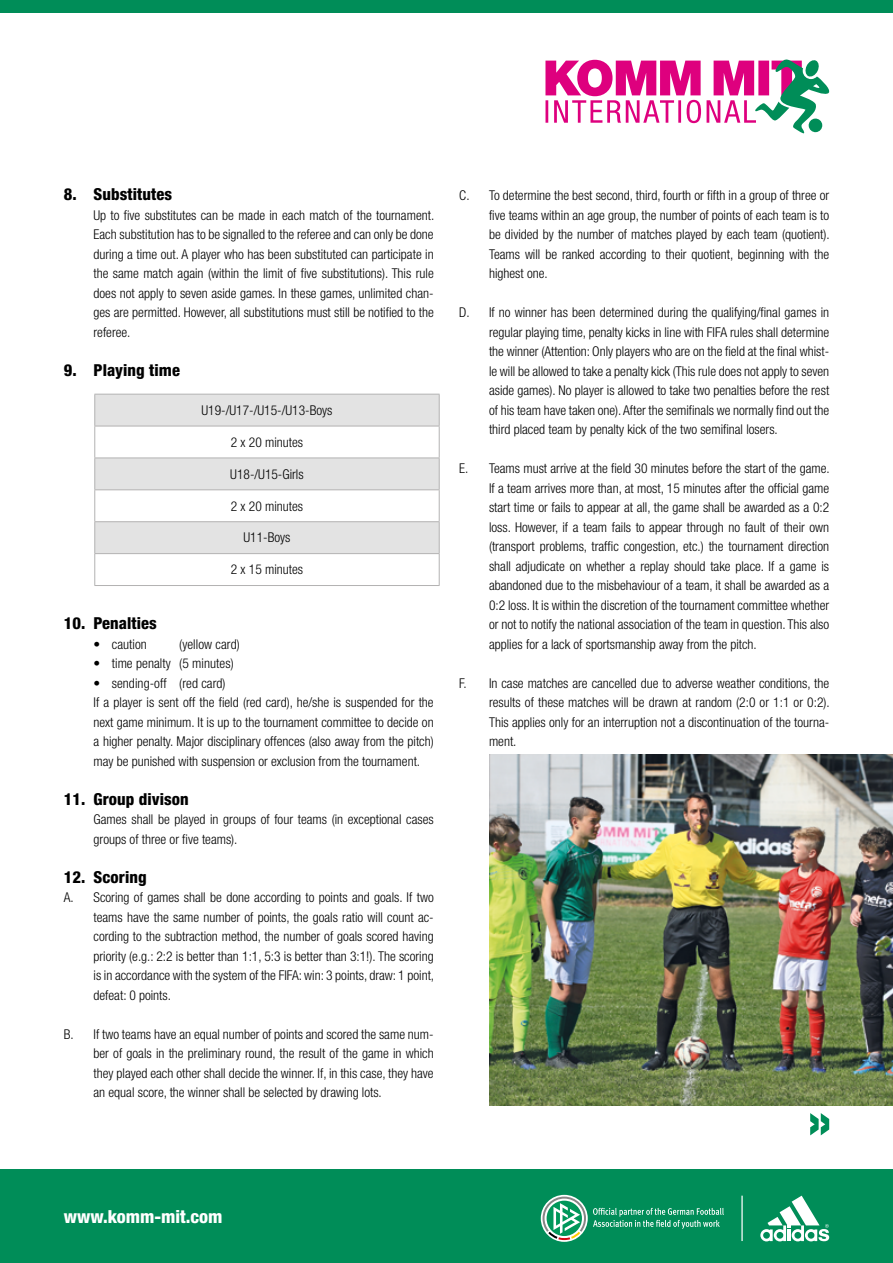
<style>
.page{position:relative;width:893px;height:1263px;background:#fff}
.page>*{position:absolute;margin:0;border:0;box-sizing:border-box;transform-origin:0 0}
.t1{font:800 condensed 18px "Helvetica Neue";color:#fff}
.t2{font:800 condensed 16.5px "Helvetica Neue";letter-spacing:.005em;color:#000}
.t3{font:300 condensed 13.5px/19.5px "Helvetica Neue";color:#000;text-align:justify}
</style>
<div class="page">
<svg style="left:545px;top:59px;width:285px;height:75px"></svg>
<div style="left:808px;top:118px;width:14px;height:14px;background:#008d58;border-radius:50%"></div>
<svg style="left:95px;top:395px;width:344px;height:158px;fill:#e3e3e3"></svg>
<hr style="left:94px;top:394px;width:346px;height:1px;background:#b3b2b2">
<hr style="left:94px;top:394px;width:1px;height:32px;background:#b3b2b2">
<hr style="left:439px;top:394px;width:1px;height:32px;background:#b3b2b2">
<hr style="left:94px;top:426px;width:346px;height:1px;background:#b3b2b2">
<hr style="left:94px;top:426px;width:1px;height:32px;background:#b3b2b2">
<hr style="left:439px;top:426px;width:1px;height:32px;background:#b3b2b2">
<hr style="left:94px;top:458px;width:346px;height:1px;background:#b3b2b2">
<hr style="left:94px;top:458px;width:1px;height:31px;background:#b3b2b2">
<hr style="left:439px;top:458px;width:1px;height:31px;background:#b3b2b2">
<hr style="left:94px;top:489px;width:346px;height:1px;background:#b3b2b2">
<hr style="left:94px;top:490px;width:1px;height:31px;background:#b3b2b2">
<hr style="left:439px;top:490px;width:1px;height:31px;background:#b3b2b2">
<hr style="left:94px;top:521px;width:346px;height:1px;background:#b3b2b2">
<hr style="left:94px;top:522px;width:1px;height:31px;background:#b3b2b2">
<hr style="left:439px;top:522px;width:1px;height:31px;background:#b3b2b2">
<hr style="left:94px;top:553px;width:346px;height:1px;background:#b3b2b2">
<hr style="left:94px;top:554px;width:1px;height:31px;background:#b3b2b2">
<hr style="left:439px;top:554px;width:1px;height:31px;background:#b3b2b2">
<hr style="left:94px;top:585px;width:346px;height:1px;background:#b3b2b2">
<img style="left:489px;top:755px;width:404px;height:351px">
<div style="left:0;top:1169px;width:893px;height:94px;background:#008d58"></div>
<svg style="left:810px;top:1113px;width:19px;height:22px"></svg>
<div style="left:0;top:0;width:893px;height:13px;background:#008d58"></div>
<svg style="left:541px;top:1195px;width:47px;height:47px"></svg>
<svg style="left:542px;top:1196px;width:44px;height:44px"></svg>
<svg style="left:593px;top:1208px;width:131px;height:21px"></svg>
<svg style="left:760px;top:1196px;width:69px;height:45px"></svg>
<hr style="left:741px;top:1196px;width:2px;height:45px;background:#fff">
<p class="t2" style="left:64px;top:184px;width:110px">8. Substitutes</p>
<p class="t3" style="left:94px;top:205px;width:342px">Up to five substitutes can be made in each match of the tournament.<br>Each substitution has to be signalled to the referee and can only be done during a time out. A player who has been substituted can participate in the same match again (within the limit of five substitutions). This rule does not apply to seven aside games. In these games, unlimited chan&shy;ges are permitted. However, all substitutions must still be notified to the referee.</p>
<p class="t2" style="left:64px;top:360px;width:118px">9. Playing time</p>
<p class="t3" style="left:202px;top:400px;width:132px">U19-/U17-/U15-/U13-Boys</p>
<p class="t3" style="left:231px;top:432px;width:74px">2 x 20 minutes</p>
<p class="t3" style="left:230px;top:464px;width:75px">U18-/U15-Girls</p>
<p class="t3" style="left:231px;top:496px;width:74px">2 x 20 minutes</p>
<p class="t3" style="left:244px;top:528px;width:48px">U11-Boys</p>
<p class="t3" style="left:231px;top:560px;width:74px">2 x 15 minutes</p>
<p class="t2" style="left:64px;top:613px;width:95px">10. Penalties</p>
<p class="t3" style="left:94px;top:634px;width:55px">• caution</p>
<p class="t3" style="left:179px;top:634px;width:62px">(yellow card)</p>
<p class="t3" style="left:94px;top:654px;width:142px">• time penalty (5 minutes)</p>
<p class="t3" style="left:94px;top:673px;width:342px;text-align:left">• sending-off (red card)<br>If a player is sent off the field (red card), he/she is suspended for the next game minimum. It is up to the tournament committee to decide on a higher penalty. Major disciplinary offences (also away from the pitch) may be punished with suspension or exclusion from the tournament.</p>
<p class="t2" style="left:64px;top:789px;width:127px">11. Group divison</p>
<p class="t3" style="left:94px;top:810px;width:342px">Games shall be played in groups of four teams (in exceptional cases groups of three or five teams).</p>
<p class="t2" style="left:64px;top:867px;width:84px">12. Scoring</p>
<p class="t3" style="left:94px;top:888px;width:342px;text-indent:-30px">A. Scoring of games shall be done according to points and goals. If two teams have the same number of points, the goals ratio will count ac&shy;cording to the subtraction method, the number of goals scored having priority (e.g.: 2:2 is better than 1:1, 5:3 is better than 3:1!). The scoring is in accordance with the system of the FIFA: win: 3 points, draw: 1 point, defeat: 0 points.</p>
<p class="t3" style="left:94px;top:1024px;width:342px;text-indent:-30px">B. If two teams have an equal number of points and scored the same num&shy;ber of goals in the preliminary round, the result of the game in which they played each other shall decide the winner. If, in this case, they have an equal score, the winner shall be selected by drawing lots.</p>
<p class="t3" style="left:489px;top:186px;width:342px;text-indent:-30px">C. To determine the best second, third, fourth or fifth in a group of three or five teams within an age group, the number of points of each team is to be divided by the number of matches played by each team (quotient).<br>Teams will be ranked according to their quotient, beginning with the highest one.</p>
<p class="t3" style="left:489px;top:303px;width:342px;text-indent:-30px">D. If no winner has been determined during the qualifying/final games in regular playing time, penalty kicks in line with FIFA rules shall determine the winner (Attention: Only players who are on the field at the final whist&shy;le will be allowed to take a penalty kick (This rule does not apply to seven aside games). No player is allowed to take two penalties before the rest of his team have taken one). After the semifinals we normally find out the third placed team by penalty kick of the two semifinal losers.</p>
<p class="t3" style="left:489px;top:459px;width:342px;text-indent:-30px">E. Teams must arrive at the field 30 minutes before the start of the game.<br>If a team arrives more than, at most, 15 minutes after the official game start time or fails to appear at all, the game shall be awarded as a 0:2 loss. However, if a team fails to appear through no fault of their own (transport problems, traffic congestion, etc.) the tournament direction shall adjudicate on whether a replay should take place. If a game is abandoned due to the misbehaviour of a team, it shall be awarded as a 0:2 loss. It is within the discretion of the tournament committee whether or not to notify the national association of the team in question. This also applies for a lack of sportsmanship away from the pitch.</p>
<p class="t3" style="left:489px;top:673px;width:342px;text-indent:-30px">F. In case matches are cancelled due to adverse weather conditions, the results of these matches will be drawn at random (2:0 or 1:1 or 0:2).<br>This applies only for an interruption not a discontinuation of the tourna&shy;ment.</p>
<h1 class="t1" style="left:64px;top:1205px;width:160px">www.komm-mit.com</h1>
</div>
